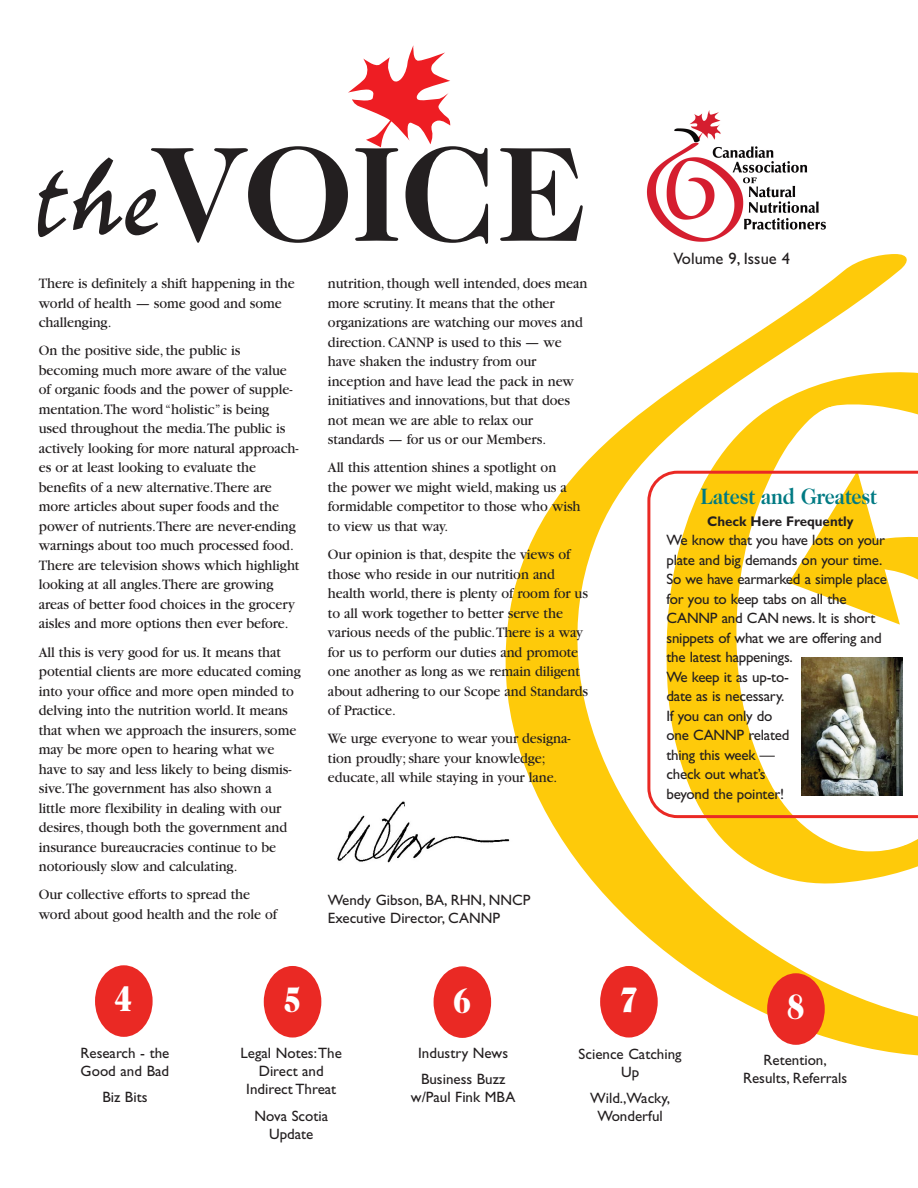
<style>
.page{position:relative;width:918px;height:1188px;background:#fff}
.page>*{position:absolute;margin:0;border:0;box-sizing:border-box;transform-origin:0 0}
.t1{font:700 136.05px "Caslon Two Twenty Four";color:#231f20}
.t2{font:900 36px "Caslon Two Twenty Four";color:#fff;scale:.8 1}
.t3{font:700 22.5px "Caslon Two Twenty Four";letter-spacing:-.01em;color:#007a83;scale:.9 1}
.t4{font:16.5px "Gill Sans";color:#231f20}
.t5{font:15px/19.5px "Garamond";letter-spacing:-.005em;color:#231f20;scale:.95 1}
.t6{font:15px/19.5px "Gill Sans";letter-spacing:-.015em;color:#231f20;text-align:center}
.t7{font:700 14.1px "Gill Sans";color:#231f20;scale:.95 1}
.s1{font-family:"Pepita";font-weight:400}
</style>
<div class="page">
<svg style="left:471px;top:254px;width:447px;height:802px"></svg>
<img style="left:337px;top:800px;width:176px;height:67px">
<div style="left:767px;top:973px;width:58px;height:72px;background:#ea2924;border-radius:50%"></div>
<div style="left:95px;top:965px;width:58px;height:72px;background:#ea2924;border-radius:50%"></div>
<div style="left:264px;top:966px;width:57px;height:72px;background:#ea2924;border-radius:50%"></div>
<div style="left:600px;top:966px;width:58px;height:72px;background:#ea2924;border-radius:50%"></div>
<div style="left:434px;top:966px;width:57px;height:72px;background:#ea2924;border-radius:50%"></div>
<svg style="left:647px;top:471px;width:271px;height:347px"></svg>
<div style="left:642px;top:110px;width:226px;height:145px;background:#fff"></div>
<img style="left:646px;top:110px;width:180px;height:132px">
<div style="left:19px;top:6px;width:596px;height:261px;background:#fff"></div>
<svg style="left:348px;top:45px;width:103px;height:102px"></svg>
<img style="left:802px;top:658px;width:101px;height:137px">
<h1 class="t1" style="left:32px;top:141px;width:556px"><span class="s1">the</span>VOICE</h1>
<p class="t5" style="left:39px;top:275px;width:271px">There is definitely a shift happening in the world of health — some good and some challenging.</p>
<p class="t5" style="left:39px;top:342px;width:276px">On the positive side, the public is becoming much more aware of the value of organic foods and the power of supple&shy;mentation.The word “holistic” is being used throughout the media.The public is actively looking for more natural approach&shy;es or at least looking to evaluate the benefits of a new alternative.There are more articles about super foods and the power of nutrients.There are never-ending warnings about too much processed food.<br>There are television shows which highlight looking at all angles.There are growing areas of better food choices in the grocery aisles and more options then ever before.</p>
<p class="t5" style="left:39px;top:644px;width:277px">All this is very good for us. It means that potential clients are more educated coming into your office and more open minded to delving into the nutrition world. It means that when we approach the insurers, some may be more open to hearing what we have to say and less likely to being dismis&shy;sive.The government has also shown a little more flexibility in dealing with our desires, though both the government and insurance bureaucracies continue to be notoriously slow and calculating.</p>
<p class="t5" style="left:39px;top:886px;width:252px">Our collective efforts to spread the word about good health and the role of</p>
<p class="t5" style="left:328px;top:275px;width:275px">nutrition, though well intended, does mean more scrutiny. It means that the other organizations are watching our moves and direction. CANNP is used to this — we have shaken the industry from our inception and have lead the pack in new initiatives and innovations, but that does not mean we are able to relax our standards — for us or our Members.</p>
<p class="t5" style="left:328px;top:459px;width:267px">All this attention shines a spotlight on<br>the power we might wield, making us a formidable competitor to those who wish to view us that way.</p>
<p class="t5" style="left:328px;top:546px;width:275px">Our opinion is that, despite the views of those who reside in our nutrition and health world, there is plenty of room for us to all work together to better serve the various needs of the public.There is a way for us to perform our duties and promote one another as long as we remain diligent about adhering to our Scope and Standards of Practice.</p>
<p class="t5" style="left:328px;top:730px;width:257px">We urge everyone to wear your designa&shy;tion proudly; share your knowledge; educate, all while staying in your lane.</p>
<p class="t6" style="left:328px;top:893px;width:204px;line-height:18px;text-align:left">Wendy Gibson, BA, RHN, NNCP<br>Executive Director, CANNP</p>
<p class="t4" style="left:674px;top:252px;width:118px">Volume 9, Issue 4</p>
<h3 class="t3" style="left:700px;top:487px;width:198px">Latest and Greatest</h3>
<p class="t7" style="left:707px;top:516px;width:156px">Check Here Frequently</p>
<p class="t6" style="left:666px;top:532px;width:222px;text-align:left">We know that you have lots on your plate and big demands on your time.<br>So we have earmarked a simple place for you to keep tabs on all the<br>CANNP and CAN news. It is short snippets of what we are offering and the latest happenings.<br>We keep it as up-to-<br>date as is necessary.<br>If you can only do<br>one CANNP related<br>thing this week —<br>check out what’s<br>beyond the pointer!</p>
<h2 class="t2" style="left:115px;top:985px;width:23px">4</h2>
<h2 class="t2" style="left:283px;top:986px;width:23px">5</h2>
<h2 class="t2" style="left:453px;top:986px;width:23px">6</h2>
<h2 class="t2" style="left:620px;top:986px;width:23px">7</h2>
<h2 class="t2" style="left:787px;top:993px;width:23px">8</h2>
<p class="t6" style="left:743px;top:1053px;width:106px;line-height:18px">Retention,<br>Results, Referrals</p>
<p class="t6" style="left:80px;top:1045px;width:90px;line-height:18px;text-align:left">Research - the<br>Good and Bad</p>
<p class="t6" style="left:102px;top:1089px;width:47px">Biz Bits</p>
<p class="t6" style="left:418px;top:1041px;width:91px;line-height:26.7px;text-align:left">Industry News<br>Business Buzz</p>
<p class="t6" style="left:411px;top:1089px;width:106px">w/Paul Fink MBA</p>
<p class="t6" style="left:241px;top:1046px;width:103px;line-height:18px">Legal Notes:The<br>Direct and<br>Indirect Threat</p>
<p class="t6" style="left:254px;top:1108px;width:75px;line-height:18px">Nova Scotia<br>Update</p>
<p class="t6" style="left:579px;top:1046px;width:105px;line-height:18px">Science Catching<br>Up</p>
<p class="t6" style="left:590px;top:1091px;width:81px;line-height:18px">Wild.,Wacky,<br>Wonderful</p>
</div>
